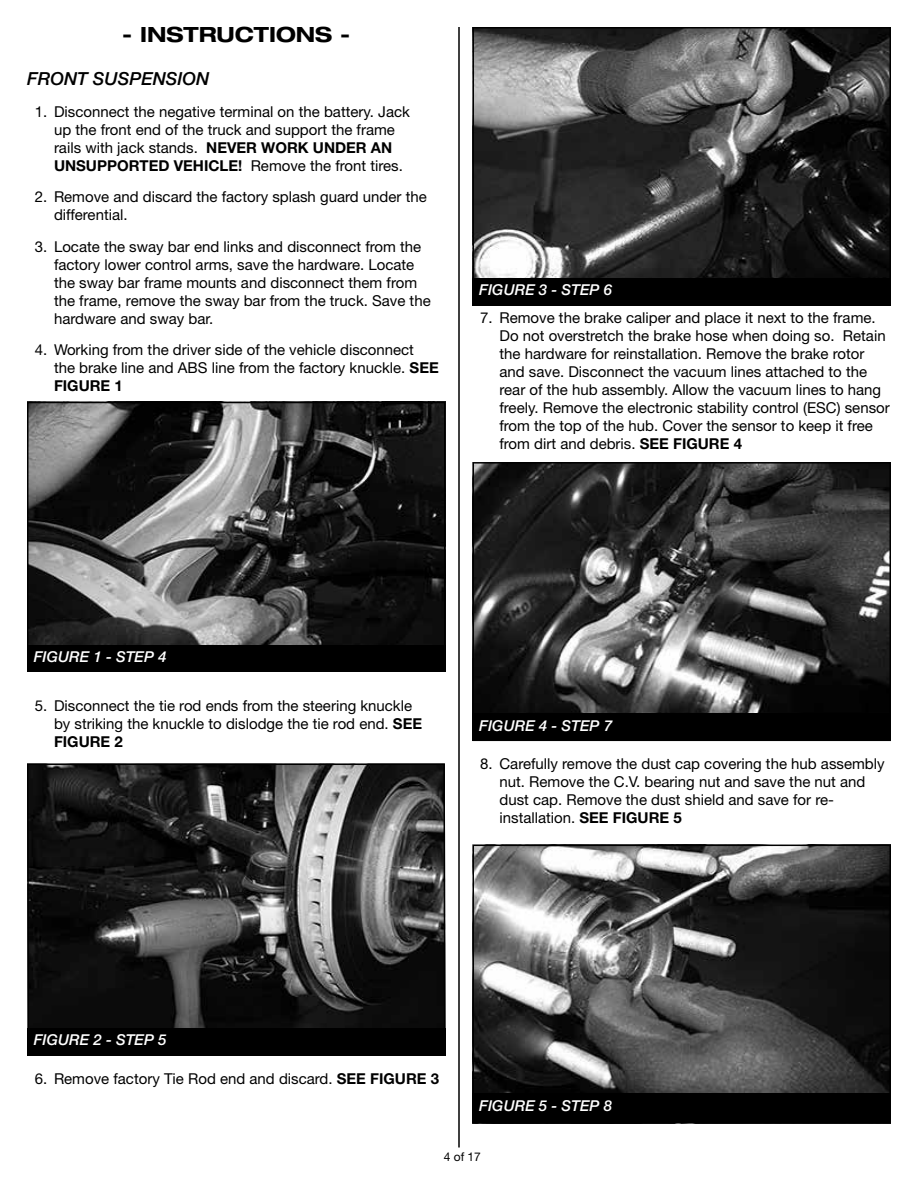
<style>
.page{position:relative;width:918px;height:1188px;background:#fff}
.page>*{position:absolute;margin:0;border:0;box-sizing:border-box;transform-origin:0 0}
.t1{font:700 expanded 21px "Helvetica Neue LT Std";color:#000}
.t2{font:italic 500 18px "Helvetica Neue LT Std";color:#000}
.t3{font:15px/18px "Helvetica Neue LT Std";color:#000}
.t4{font:italic 500 15px "Helvetica Neue LT Std";color:#fff}
.t5{font:12px "Helvetica Neue LT Std";color:#000}
.s1{font-weight:700}
</style>
<div class="page">
<hr style="left:458px;top:27px;width:2px;height:1121px;background:#000">
<img style="left:475px;top:30px;width:413px;height:248px">
<div style="left:472px;top:27px;width:419px;height:279px;border:2px solid #000"></div>
<div style="left:472px;top:278px;width:419px;height:28px;background:#000"></div>
<svg style="left:27px;top:763px;width:419px;height:265px;background:#363636"></svg>
<div style="left:27px;top:1028px;width:419px;height:28px;background:#000"></div>
<img style="left:30px;top:405px;width:413px;height:240px">
<div style="left:27px;top:402px;width:419px;height:270px;border:2px solid #000"></div>
<div style="left:27px;top:645px;width:419px;height:27px;background:#000"></div>
<img style="left:475px;top:465px;width:413px;height:248px">
<div style="left:472px;top:462px;width:419px;height:279px;border:2px solid #000"></div>
<div style="left:472px;top:713px;width:419px;height:28px;background:#000"></div>
<img style="left:475px;top:848px;width:413px;height:245px">
<div style="left:472px;top:845px;width:419px;height:279px;border:2px solid #000"></div>
<div style="left:472px;top:1093px;width:419px;height:30px;background:#000"></div>
<h1 class="t1" style="left:122px;top:21px;width:230px">- INSTRUCTIONS -</h1>
<p class="t2" style="left:27px;top:68px;width:184px">FRONT SUSPENSION</p>
<p class="t3" style="left:54px;top:102px;width:357px;text-indent:-19px">1. Disconnect the negative terminal on the battery. Jack up the front end of the truck and support the frame rails with jack stands. <span class="s1">NEVER WORK UNDER AN UNSUPPORTED VEHICLE!</span> Remove the front tires.</p>
<p class="t3" style="left:54px;top:188px;width:374px;text-indent:-19px">2. Remove and discard the factory splash guard under the differential.</p>
<p class="t3" style="left:54px;top:237px;width:378px;text-indent:-19px">3. Locate the sway bar end links and disconnect from the factory lower control arms, save the hardware. Locate the sway bar frame mounts and disconnect them from the frame, remove the sway bar from the truck. Save the hardware and sway bar.</p>
<p class="t3" style="left:54px;top:341px;width:386px;text-indent:-19px">4. Working from the driver side of the vehicle disconnect the brake line and ABS line from the factory knuckle. <span class="s1">SEE<br>FIGURE 1</span></p>
<p class="t4" style="left:479px;top:281px;width:134px">FIGURE 3 - STEP 6</p>
<p class="t3" style="left:500px;top:309px;width:392px;text-indent:-19px">7. Remove the brake caliper and place it next to the frame.<br>Do not overstretch the brake hose when doing so. Retain the hardware for reinstallation. Remove the brake rotor and save. Disconnect the vacuum lines attached to the rear of the hub assembly. Allow the vacuum lines to hang freely. Remove the electronic stability control (ESC) sensor from the top of the hub. Cover the sensor to keep it free from dirt and debris. <span class="s1">SEE FIGURE 4</span></p>
<p class="t4" style="left:34px;top:648px;width:134px">FIGURE 1 - STEP 4</p>
<p class="t3" style="left:54px;top:696px;width:370px;text-indent:-19px">5. Disconnect the tie rod ends from the steering knuckle by striking the knuckle to dislodge the tie rod end. <span class="s1">SEE<br>FIGURE 2</span></p>
<p class="t4" style="left:479px;top:716px;width:134px">FIGURE 4 - STEP 7</p>
<p class="t3" style="left:500px;top:754px;width:387px;text-indent:-19px">8. Carefully remove the dust cap covering the hub assembly nut. Remove the C.V. bearing nut and save the nut and dust cap. Remove the dust shield and save for re&shy;installation. <span class="s1">SEE FIGURE 5</span></p>
<p class="t4" style="left:34px;top:1031px;width:134px">FIGURE 2 - STEP 5</p>
<p class="t3" style="left:35px;top:1070px;width:406px">6. Remove factory Tie Rod end and discard. <span class="s1">SEE FIGURE 3</span></p>
<p class="t4" style="left:479px;top:1097px;width:134px">FIGURE 5 - STEP 8</p>
<p class="t5" style="left:444px;top:1150px;width:39px">4 of 17</p>
</div>
